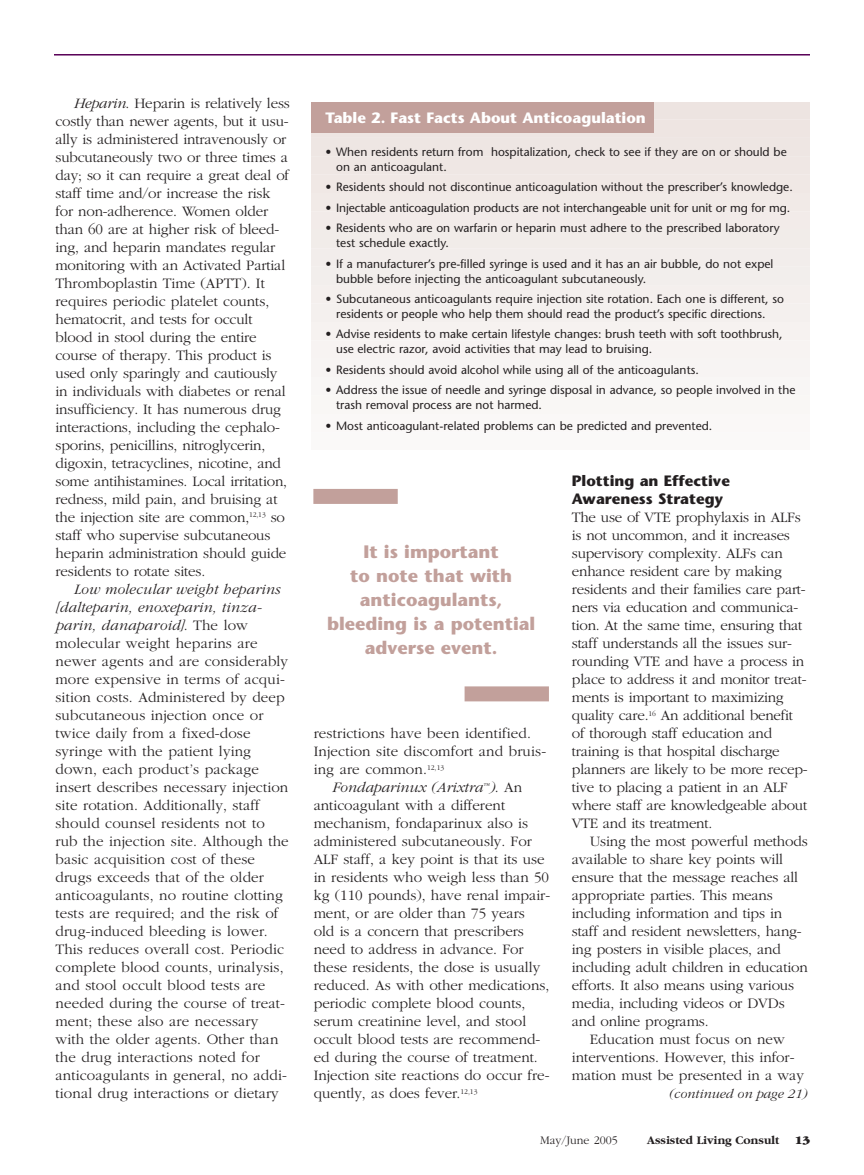
<style>
.page{position:relative;width:864px;height:1175px;background:#fff}
.page>*{position:absolute;margin:0;border:0;box-sizing:border-box;transform-origin:0 0}
.t1{font:700 18px/24px "Stone Sans";color:#c2a09b;text-align:center}
.t2{font:300 15px/18px "Garamond";letter-spacing:-.01em;color:#231f20}
.t3{font:300 15px/18px "Garamond";letter-spacing:.01em;color:#231f20}
.t4{font:700 15px/18px "Stone Sans";color:#231f20}
.t5{font:700 15px "Stone Sans";color:#fff}
.t6{font:italic 300 15px "Garamond";color:#231f20}
.t7{font:italic 300 13.5px "Garamond";color:#231f20}
.t8{font:12px/15px "Stone Sans";color:#231f20}
.t9{font:700 12px "Garamond";color:#231f20}
.t10{font:300 12px "Garamond";color:#231f20}
.t11{font:900 12px "Garamond";color:#231f20}
.s1{font-style:italic}
.s2{font-style:normal}
</style>
<div class="page">
<hr style="left:54px;top:54px;width:756px;height:2px;background:#590157">
<div style="left:312px;top:102px;width:498px;height:19px;background:#ede4e1"></div>
<div style="left:312px;top:117px;width:498px;height:23px;background:#eee5e2"></div>
<div style="left:312px;top:136px;width:498px;height:22px;background:#eee6e3"></div>
<div style="left:312px;top:154px;width:498px;height:22px;background:#efe7e4"></div>
<div style="left:312px;top:173px;width:498px;height:22px;background:#f0e8e5"></div>
<div style="left:312px;top:191px;width:498px;height:22px;background:#f1eae7"></div>
<div style="left:312px;top:210px;width:498px;height:22px;background:#f2ebe9"></div>
<div style="left:312px;top:228px;width:498px;height:22px;background:#f1ece9"></div>
<div style="left:312px;top:246px;width:498px;height:22px;background:#f2edeb"></div>
<div style="left:312px;top:265px;width:498px;height:22px;background:#f2eeec"></div>
<div style="left:312px;top:283px;width:498px;height:22px;background:#f4efed"></div>
<div style="left:312px;top:302px;width:498px;height:22px;background:#f4f0ee"></div>
<div style="left:312px;top:320px;width:498px;height:22px;background:#f6f2f0"></div>
<div style="left:312px;top:338px;width:498px;height:23px;background:#f7f3f2"></div>
<div style="left:312px;top:357px;width:498px;height:22px;background:#f7f4f3"></div>
<div style="left:312px;top:375px;width:498px;height:22px;background:#f8f6f5"></div>
<div style="left:312px;top:394px;width:498px;height:22px;background:#f9f7f5"></div>
<div style="left:312px;top:412px;width:498px;height:22px;background:#faf8f7"></div>
<div style="left:312px;top:430px;width:498px;height:19px;background:#faf9f8"></div>
<div style="left:312px;top:102px;width:342px;height:31px;background:#c2a09b"></div>
<div style="left:313px;top:489px;width:85px;height:15px;background:#c2a09b"></div>
<div style="left:465px;top:686px;width:84px;height:15px;background:#c2a09b"></div>
<p class="t2" style="left:55px;top:94px;width:236px;text-indent:18px"><span class="s1">Heparin</span>. Heparin is relatively less costly than newer agents, but it usu&shy;ally is administered intravenously or subcutaneously two or three times a day; so it can require a great deal of staff time and/or increase the risk for non-adherence. Women older than 60 are at higher risk of bleed&shy;ing, and heparin mandates regular monitoring with an Activated Partial Thromboplastin Time (APTT). It requires periodic platelet counts, hematocrit, and tests for occult blood in stool during the entire course of therapy. This product is used only sparingly and cautiously in individuals with diabetes or renal insufficiency. It has numerous drug interactions, including the cephalo&shy;sporins, penicillins, nitroglycerin, digoxin, tetracyclines, nicotine, and some antihistamines. Local irritation, redness, mild pain, and bruising at the injection site are common,<sup>12,13</sup> so staff who supervise subcutaneous heparin administration should guide residents to rotate sites.</p>
<p class="t3" style="left:56px;top:580px;width:235px;text-indent:18px"><span class="s1">Low molecular weight heparins [dalteparin, enoxeparin, tinza&shy;parin, danaparoid]</span>. The low molecular weight heparins are newer agents and are considerably more expensive in terms of acqui&shy;sition costs. Administered by deep subcutaneous injection once or twice daily from a fixed-dose syringe with the patient lying down, each product’s package insert describes necessary injection site rotation. Additionally, staff should counsel residents not to rub the injection site. Although the basic acquisition cost of these drugs exceeds that of the older anticoagulants, no routine clotting tests are required; and the risk of drug-induced bleeding is lower.<br>This reduces overall cost. Periodic complete blood counts, urinalysis, and stool occult blood tests are needed during the course of treat&shy;ment; these also are necessary with the older agents. Other than the drug interactions noted for anticoagulants in general, no addi&shy;tional drug interactions or dietary</p>
<p class="t5" style="left:325px;top:112px;width:322px">Table 2. Fast Facts About Anticoagulation</p>
<p class="t8" style="left:336px;top:145px;width:452px;text-indent:-11px">• When residents return from hospitalization, check to see if they are on or should be on an anticoagulant.</p>
<p class="t8" style="left:325px;top:181px;width:469px">• Residents should not discontinue anticoagulation without the prescriber’s knowledge.</p>
<p class="t8" style="left:325px;top:201px;width:466px">• Injectable anticoagulation products are not interchangeable unit for unit or mg for mg.</p>
<p class="t8" style="left:336px;top:222px;width:445px;text-indent:-11px">• Residents who are on warfarin or heparin must adhere to the prescribed laboratory test schedule exactly.</p>
<p class="t8" style="left:336px;top:257px;width:439px;text-indent:-11px">• If a manufacturer’s pre-filled syringe is used and it has an air bubble, do not expel bubble before injecting the anticoagulant subcutaneously.</p>
<p class="t8" style="left:336px;top:292px;width:449px;text-indent:-11px">• Subcutaneous anticoagulants require injection site rotation. Each one is different, so residents or people who help them should read the product’s specific directions.</p>
<p class="t8" style="left:336px;top:328px;width:448px;text-indent:-11px">• Advise residents to make certain lifestyle changes: brush teeth with soft toothbrush, use electric razor, avoid activities that may lead to bruising.</p>
<p class="t8" style="left:325px;top:363px;width:375px">• Residents should avoid alcohol while using all of the anticoagulants.</p>
<p class="t8" style="left:336px;top:384px;width:461px;text-indent:-11px">• Address the issue of needle and syringe disposal in advance, so people involved in the trash removal process are not harmed.</p>
<p class="t8" style="left:325px;top:419px;width:388px">• Most anticoagulant-related problems can be predicted and prevented.</p>
<p class="t1" style="left:327px;top:541px;width:210px">It is important<br>to note that with anticoagulants, bleeding is a potential adverse event.</p>
<p class="t3" style="left:314px;top:724px;width:219px">restrictions have been identified.</p>
<p class="t3" style="left:314px;top:742px;width:234px">Injection site discomfort and bruis-</p>
<p class="t3" style="left:314px;top:760px;width:132px">ing are common.<sup>12,13</sup></p>
<p class="t6" style="left:332px;top:778px;width:192px">Fondaparinux (Arixtra<sup>™</sup>)<span class="s2">. An</span></p>
<p class="t2" style="left:314px;top:796px;width:193px">anticoagulant with a different</p>
<p class="t2" style="left:314px;top:814px;width:216px">mechanism, fondaparinux also is</p>
<p class="t2" style="left:314px;top:832px;width:220px">administered subcutaneously. For</p>
<p class="t2" style="left:314px;top:850px;width:233px">ALF staff, a key point is that its use</p>
<p class="t2" style="left:314px;top:868px;width:237px">in residents who weigh less than 50</p>
<p class="t2" style="left:314px;top:886px;width:238px">kg (110 pounds), have renal impair-</p>
<p class="t2" style="left:314px;top:904px;width:213px">ment, or are older than 75 years</p>
<p class="t2" style="left:314px;top:922px;width:212px">old is a concern that prescribers</p>
<p class="t2" style="left:314px;top:940px;width:212px">need to address in advance. For</p>
<p class="t2" style="left:314px;top:958px;width:228px">these residents, the dose is usually</p>
<p class="t2" style="left:314px;top:976px;width:237px">reduced. As with other medications,</p>
<p class="t2" style="left:314px;top:994px;width:213px">periodic complete blood counts,</p>
<p class="t2" style="left:314px;top:1012px;width:214px">serum creatinine level, and stool</p>
<p class="t2" style="left:314px;top:1030px;width:228px">occult blood tests are recommend-</p>
<p class="t2" style="left:314px;top:1048px;width:226px">ed during the course of treatment.</p>
<p class="t2" style="left:314px;top:1066px;width:237px">Injection site reactions do occur fre-</p>
<p class="t2" style="left:314px;top:1084px;width:165px">quently, as does fever.<sup>12,13</sup></p>
<p class="t4" style="left:572px;top:473px;width:160px">Plotting an Effective<br>Awareness Strategy</p>
<p class="t2" style="left:572px;top:508px;width:237px">The use of VTE prophylaxis in ALFs is not uncommon, and it increases supervisory complexity. ALFs can enhance resident care by making residents and their families care part&shy;ners via education and communica&shy;tion. At the same time, ensuring that staff understands all the issues sur&shy;rounding VTE and have a process in place to address it and monitor treat&shy;ments is important to maximizing quality care.<sup>16</sup> An additional benefit of thorough staff education and training is that hospital discharge planners are likely to be more recep&shy;tive to placing a patient in an ALF where staff are knowledgeable about VTE and its treatment.</p>
<p class="t2" style="left:590px;top:832px;width:219px">Using the most powerful methods</p>
<p class="t2" style="left:572px;top:850px;width:213px">available to share key points will</p>
<p class="t2" style="left:572px;top:868px;width:228px">ensure that the message reaches all</p>
<p class="t2" style="left:572px;top:886px;width:202px">appropriate parties. This means</p>
<p class="t2" style="left:572px;top:904px;width:212px">including information and tips in</p>
<p class="t2" style="left:572px;top:922px;width:231px">staff and resident newsletters, hang-</p>
<p class="t2" style="left:572px;top:940px;width:210px">ing posters in visible places, and</p>
<p class="t2" style="left:572px;top:958px;width:237px">including adult children in education</p>
<p class="t2" style="left:572px;top:976px;width:224px">efforts. It also means using various</p>
<p class="t2" style="left:572px;top:994px;width:214px">media, including videos or DVDs</p>
<p class="t2" style="left:572px;top:1012px;width:138px">and online programs.</p>
<p class="t2" style="left:590px;top:1030px;width:196px">Education must focus on new</p>
<p class="t2" style="left:572px;top:1048px;width:224px">interventions. However, this infor-</p>
<p class="t2" style="left:572px;top:1066px;width:234px">mation must be presented in a way</p>
<p class="t7" style="left:668px;top:1085px;width:140px">(continued on page 21)</p>
<p class="t10" style="left:540px;top:1132px;width:79px">May/June 2005</p>
<p class="t9" style="left:647px;top:1132px;width:133px">Assisted Living Consult</p>
<p class="t11" style="left:795px;top:1135px;width:17px">13</p>
</div>
